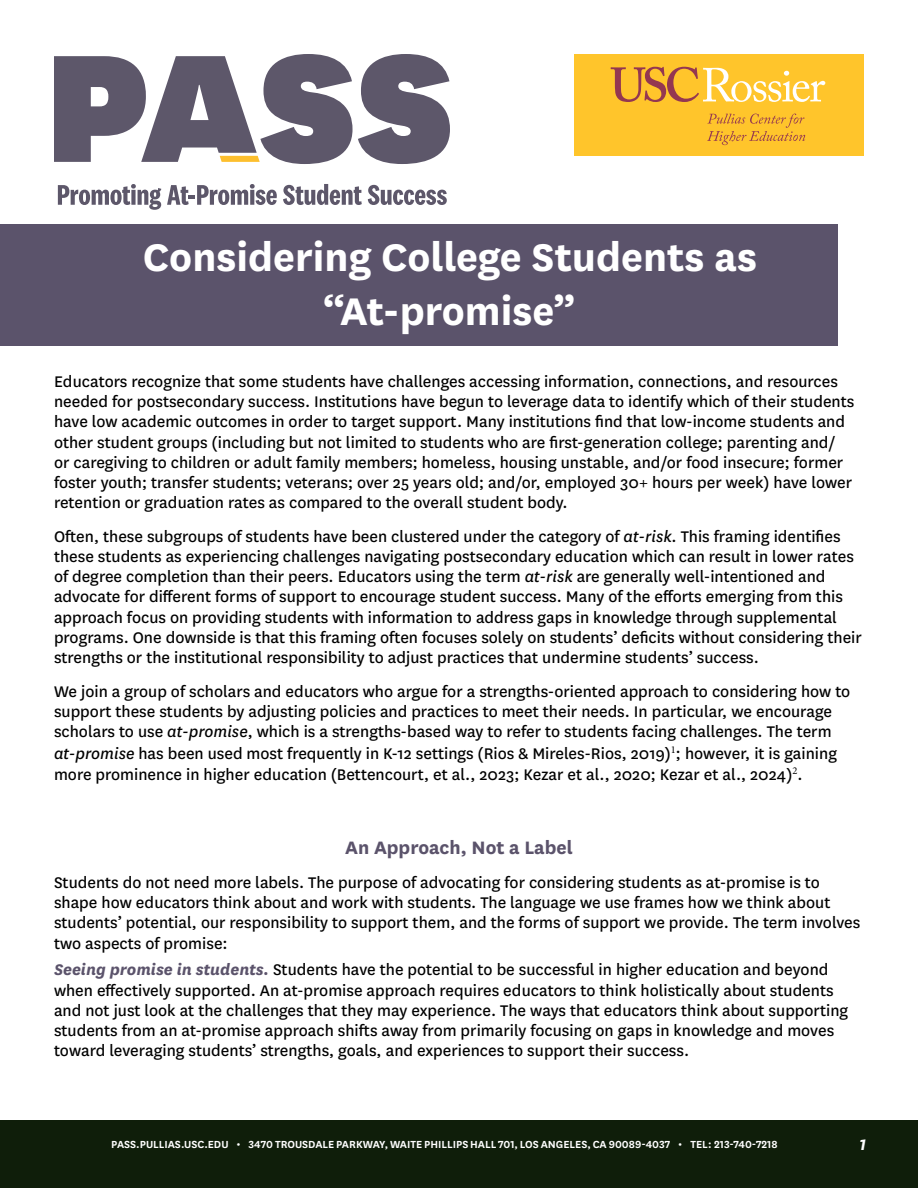
<style>
.page{position:relative;width:918px;height:1188px;background:#fff}
.page>*{position:absolute;margin:0;border:0;box-sizing:border-box;transform-origin:0 0}
.t1{font:700 45px/54px "National";color:#fff;text-align:center}
.t2{font:700 21px "National";color:#5b536b}
.t3{font:18px/20.2px "National";color:#000}
.t4{font:italic 700 18px "National";color:#fff}
.t5{font:600 12px "National";color:#fff}
.s1{font-style:italic}
.s2{font-weight:700;font-style:italic;color:#5b536b}
</style>
<div class="page">
<div style="left:0;top:1120px;width:918px;height:68px;background:#0f1e0a"></div>
<svg style="left:54px;top:54px;width:396px;height:110px"></svg>
<svg style="left:58px;top:184px;width:103px;height:26px"></svg>
<svg style="left:167px;top:184px;width:110px;height:21px"></svg>
<svg style="left:283px;top:184px;width:79px;height:21px"></svg>
<svg style="left:368px;top:185px;width:79px;height:20px"></svg>
<div style="left:0;top:224px;width:838px;height:122px;background:#5b536b"></div>
<div style="left:575px;top:54px;width:289px;height:101px;background:#ffc52b"></div>
<svg style="left:611px;top:67px;width:214px;height:35px"></svg>
<svg style="left:707px;top:114px;width:98px;height:31px"></svg>
<h1 class="t1" style="left:143px;top:227px;width:616px">Considering College Students as “At-promise”</h1>
<p class="t3" style="left:54px;top:371px;width:802px">Educators recognize that some students have challenges accessing information, connections, and resources needed for postsecondary success. Institutions have begun to leverage data to identify which of their students have low academic outcomes in order to target support. Many institutions find that low-income students and other student groups (including but not limited to students who are first-generation college; parenting and/ or caregiving to children or adult family members; homeless, housing unstable, and/or food insecure; former foster youth; transfer students; veterans; over 25 years old; and/or, employed 30+ hours per week) have lower retention or graduation rates as compared to the overall student body.</p>
<p class="t3" style="left:54px;top:525px;width:809px">Often, these subgroups of students have been clustered under the category of <span class="s1">at-risk</span>. This framing identifies these students as experiencing challenges navigating postsecondary education which can result in lower rates of degree completion than their peers. Educators using the term <span class="s1">at-risk</span> are generally well-intentioned and advocate for different forms of support to encourage student success. Many of the efforts emerging from this approach focus on providing students with information to address gaps in knowledge through supplemental programs. One downside is that this framing often focuses solely on students’ deficits without considering their strengths or the institutional responsibility to adjust practices that undermine students’ success.</p>
<p class="t3" style="left:54px;top:680px;width:798px;line-height:20.9px">We join a group of scholars and educators who argue for a strengths-oriented approach to considering how to support these students by adjusting policies and practices to meet their needs. In particular, we encourage scholars to use <span class="s1">at-promise</span>, which is a strengths-based way to refer to students facing challenges. The term <span class="s1">at-promise</span> has been used most frequently in K-12 settings (Rios &amp; Mireles-Rios, 2019)<sup>1</sup>; however, it is gaining more prominence in higher education (Bettencourt, et al., 2023; Kezar et al., 2020; Kezar et al., 2024)<sup>2</sup>.</p>
<p class="t2" style="left:345px;top:833px;width:229px">An Approach, Not a Label</p>
<p class="t3" style="left:54px;top:871px;width:808px">Students do not need more labels. The purpose of advocating for considering students as at-promise is to shape how educators think about and work with students. The language we use frames how we think about students’ potential, our responsibility to support them, and the forms of support we provide. The term involves two aspects of promise:</p>
<p class="t3" style="left:54px;top:959px;width:796px"><span class="s2">Seeing promise in students.</span> Students have the potential to be successful in higher education and beyond when effectively supported. An at-promise approach requires educators to think holistically about students and not just look at the challenges that they may experience. The ways that educators think about supporting students from an at-promise approach shifts away from primarily focusing on gaps in knowledge and moves toward leveraging students’ strengths, goals, and experiences to support their success.</p>
<p class="t5" style="left:111px;top:1136px;width:668px">PASS.PULLIAS.USC.EDU • 3470 TROUSDALE PARKWAY, WAITE PHILLIPS HALL 701, LOS ANGELES, CA 90089-4037 • TEL: 213-740-7218</p>
<p class="t4" style="left:860px;top:1132px;width:8px">1</p>
</div>
